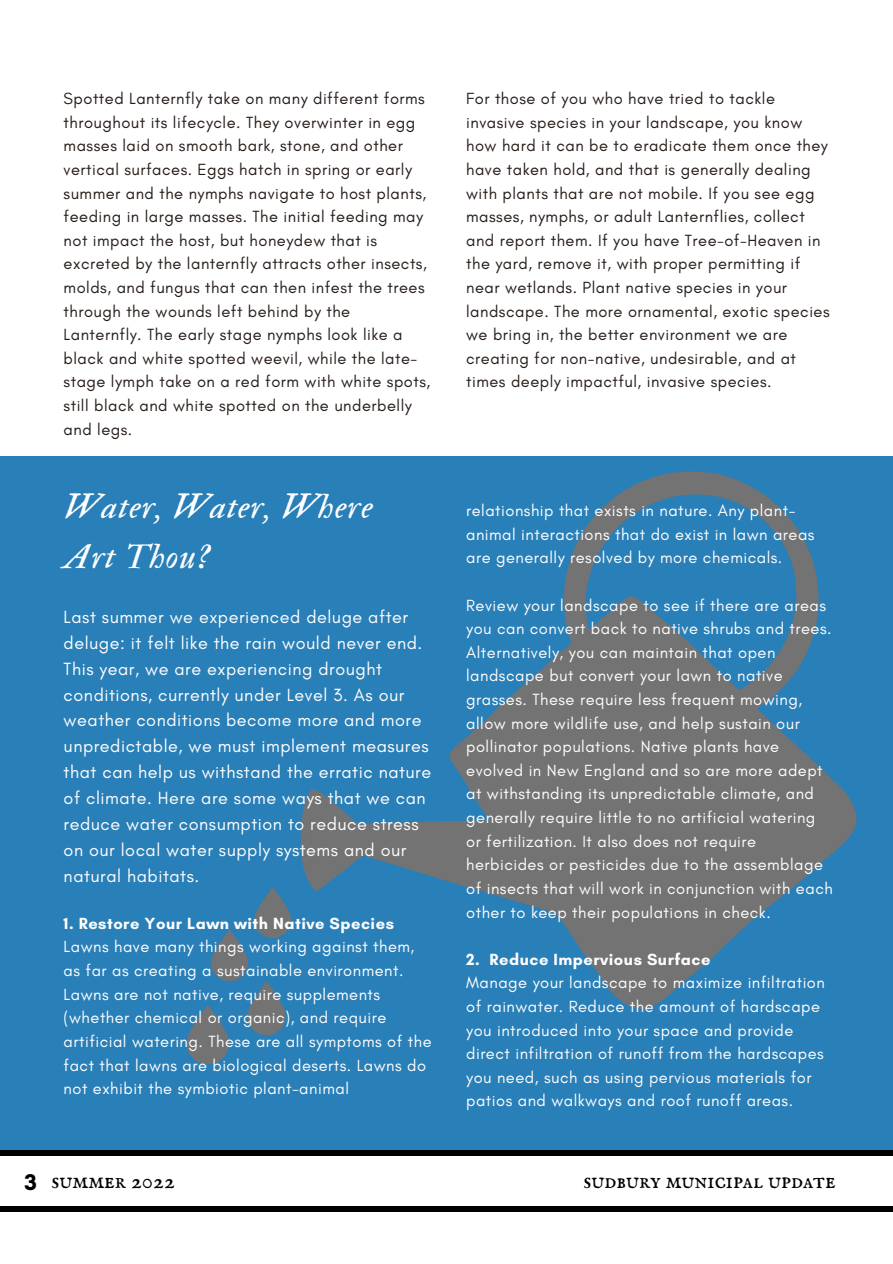
<style>
.page{position:relative;width:893px;height:1264px;background:#fff}
.page>*{position:absolute;margin:0;border:0;box-sizing:border-box;transform-origin:0 0}
.t1{font:34.5px/49.5px "IM FELL Double Pica Italic";letter-spacing:.03em;color:#fffefe}
.t2{font:23.1px "IM FELL English SC";color:#000}
.t3{font:18px/25.8px "Glacial Indifference";letter-spacing:.03em;color:#fffefe}
.t4{font:16.5px/23.5px "Glacial Indifference";letter-spacing:.03em;color:#fffefe}
.t5{font:16.5px/23.5px "Glacial Indifference";letter-spacing:.03em;color:#261c18}
.t6{font:700 16.5px "Glacial Indifference";letter-spacing:.03em;color:#fffefe}
.s1{font-family:"Glacial Indifference";font-weight:700}
</style>
<div class="page">
<div style="left:0;top:1149px;width:892px;height:6px;background:#000"></div>
<div style="left:0;top:1205px;width:892px;height:6px;background:#000"></div>
<div style="left:0;top:455px;width:892px;height:694px;background:#297fb8"></div>
<svg style="left:248px;top:455px;width:644px;height:581px"></svg>
<svg style="left:276px;top:537px;width:554px;height:499px"></svg>
<svg style="left:211px;top:929px;width:37px;height:52px;fill:#737373"></svg>
<svg style="left:254px;top:887px;width:37px;height:50px;fill:#737373"></svg>
<svg style="left:247px;top:981px;width:38px;height:54px;fill:#737373"></svg>
<svg style="left:186px;top:1004px;width:43px;height:60px;fill:#737373"></svg>
<p class="t5" style="left:64px;top:86px;width:368px">Spotted Lanternfly take on many different forms throughout its lifecycle. They overwinter in egg masses laid on smooth bark, stone, and other vertical surfaces. Eggs hatch in spring or early summer and the nymphs navigate to host plants, feeding in large masses. The initial feeding may not impact the host, but honeydew that is excreted by the lanternfly attracts other insects, molds, and fungus that can then infest the trees through the wounds left behind by the Lanternfly. The early stage nymphs look like a black and white spotted weevil, while the late&shy;stage lymph take on a red form with white spots, still black and white spotted on the underbelly and legs.</p>
<p class="t5" style="left:466px;top:86px;width:365px">For those of you who have tried to tackle invasive species in your landscape, you know how hard it can be to eradicate them once they have taken hold, and that is generally dealing with plants that are not mobile. If you see egg masses, nymphs, or adult Lanternflies, collect and report them. If you have Tree-of-Heaven in the yard, remove it, with proper permitting if near wetlands. Plant native species in your landscape. The more ornamental, exotic species we bring in, the better environment we are creating for non-native, undesirable, and at times deeply impactful, invasive species.</p>
<h1 class="t1" style="left:64px;top:483px;width:311px">Water, Water, Where<br>Art Thou?</h1>
<p class="t3" style="left:64px;top:603px;width:369px">Last summer we experienced deluge after deluge: it felt like the rain would never end.<br>This year, we are experiencing drought conditions, currently under Level 3. As our weather conditions become more and more unpredictable, we must implement measures that can help us withstand the erratic nature of climate. Here are some ways that we can reduce water consumption to reduce stress on our local water supply systems and our natural habitats.</p>
<p class="t6" style="left:64px;top:913px;width:332px">1. Restore Your Lawn with Native Species</p>
<p class="t4" style="left:64px;top:934px;width:369px">Lawns have many things working against them, as far as creating a sustainable environment.<br>Lawns are not native, require supplements (whether chemical or organic), and require artificial watering. These are all symptoms of the fact that lawns are biological deserts. Lawns do not exhibit the symbiotic plant-animal</p>
<p class="t4" style="left:466px;top:498px;width:350px">relationship that exists in nature. Any plant&shy;animal interactions that do exist in lawn areas are generally resolved by more chemicals.</p>
<p class="t4" style="left:466px;top:593px;width:368px">Review your landscape to see if there are areas you can convert back to native shrubs and trees.<br>Alternatively, you can maintain that open landscape but convert your lawn to native grasses. These require less frequent mowing, allow more wildlife use, and help sustain our pollinator populations. Native plants have evolved in New England and so are more adept at withstanding its unpredictable climate, and generally require little to no artificial watering or fertilization. It also does not require herbicides or pesticides due to the assemblage of insects that will work in conjunction with each other to keep their populations in check.</p>
<p class="t6" style="left:466px;top:949px;width:246px">2. Reduce Impervious Surface</p>
<p class="t4" style="left:466px;top:970px;width:360px">Manage your landscape to maximize infiltration of rainwater. Reduce the amount of hardscape you introduced into your space and provide direct infiltration of runoff from the hardscapes you need, such as using pervious materials for patios and walkways and roof runoff areas.</p>
<h2 class="t2" style="left:25px;top:1167px;width:152px"><span class="s1">3</span> summer 2022</h2>
<h2 class="t2" style="left:583px;top:1167px;width:254px">sudbury municipal update</h2>
</div>
